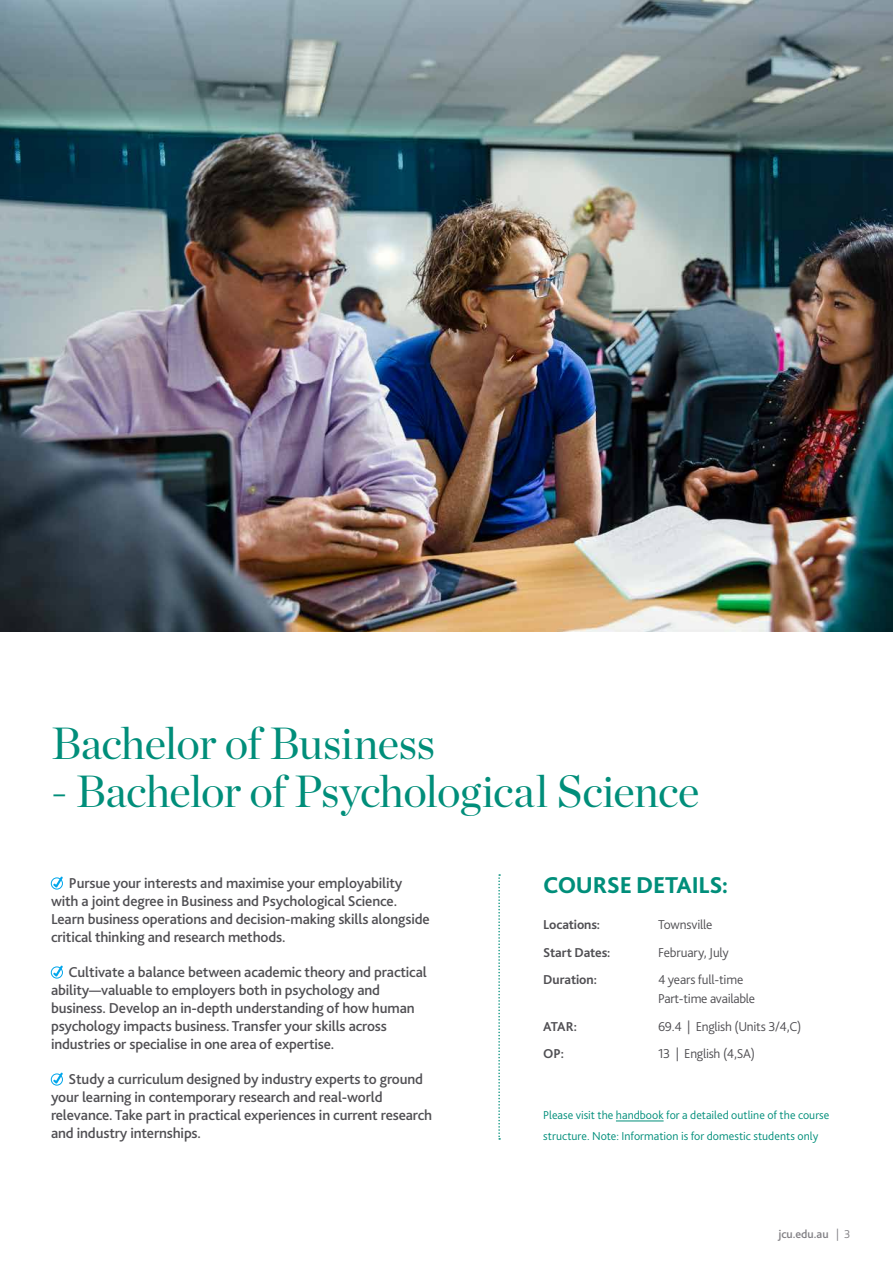
<style>
.page{position:relative;width:893px;height:1263px;background:#fff}
.page>*{position:absolute;margin:0;border:0;box-sizing:border-box;transform-origin:0 0}
.H1_heading{font:45px "Chronicle Display";letter-spacing:-.015em;color:#008e7a}
.b_-Subject_copy_main{font:800 24px "Bliss 2";letter-spacing:-.015em;color:#008e7a}
.b_-Subject_copy_main-2{font:500 15px/18px "Bliss 2";letter-spacing:-.01em;color:#504f53}
.Body_copy{font:300 13.5px/27.5px "Bliss 2";letter-spacing:-.02em;color:#504f53}
.Body_copy-2{font:700 13.5px "Bliss 2";letter-spacing:-.01em;color:#504f53}
.b_-_Bodycopy_bold{font:300 12px/20.5px "Bliss 2";color:#008e7a}
.t1{font:500 12px "Bliss 2";letter-spacing:-.005em;color:#818084}
.s1{font-weight:300}
</style>
<div class="page">
<svg style="left:51px;top:876px;width:12px;height:14px"></svg>
<svg style="left:51px;top:965px;width:12px;height:14px"></svg>
<svg style="left:51px;top:1072px;width:12px;height:14px"></svg>
<hr style="left:616px;top:1121px;width:48px;height:1px;background:#008e7a">
<img style="left:0;top:0;width:893px;height:631px">
<svg style="left:498px;top:874px;width:2px;height:266px"></svg>
<h1 class="H1_heading" style="left:51px;top:709px;width:386px">Bachelor of Business</h1>
<h1 class="H1_heading" style="left:51px;top:757px;width:650px">- Bachelor of Psychological Science</h1>
<p class="b_-Subject_copy_main-2" style="left:51px;top:874px;width:380px;text-indent:18px">Pursue your interests and maximise your employability with a joint degree in Business and Psychological Science.<br>Learn business operations and decision-making skills alongside critical thinking and research methods.</p>
<p class="b_-Subject_copy_main-2" style="left:51px;top:963px;width:377px;text-indent:17px">Cultivate a balance between academic theory and practical ability—valuable to employers both in psychology and business. Develop an in-depth understanding of how human psychology impacts business. Transfer your skills across industries or specialise in one area of expertise.</p>
<p class="b_-Subject_copy_main-2" style="left:51px;top:1070px;width:383px;text-indent:18px">Study a curriculum designed by industry experts to ground your learning in contemporary research and real-world relevance. Take part in practical experiences in current research and industry internships.</p>
<p class="b_-Subject_copy_main" style="left:543px;top:870px;width:186px">COURSE DETAILS:</p>
<p class="Body_copy-2" style="left:543px;top:916px;width:58px">Locations:</p>
<p class="Body_copy" style="left:658px;top:911px;width:56px">Townsville</p>
<p class="Body_copy-2" style="left:543px;top:944px;width:69px">Start Dates:</p>
<p class="Body_copy-2" style="left:543px;top:971px;width:55px">Duration:</p>
<p class="Body_copy-2" style="left:543px;top:1018px;width:35px">ATAR:</p>
<p class="Body_copy-2" style="left:543px;top:1045px;width:22px">OP:</p>
<p class="Body_copy" style="left:658px;top:938px;width:87px">February, July<br>4 years full-time</p>
<p class="Body_copy" style="left:658px;top:985px;width:145px">Part-time available<br>69.4 | English (Units 3/4,C)<br>13 | English (4,SA)</p>
<p class="b_-_Bodycopy_bold" style="left:543px;top:1105px;width:288px">Please visit the handbook for a detailed outline of the course structure. Note: Information is for domestic students only</p>
<p class="t1" style="left:778px;top:1227px;width:73px">jcu.edu.au <span class="s1">| 3</span></p>
</div>
